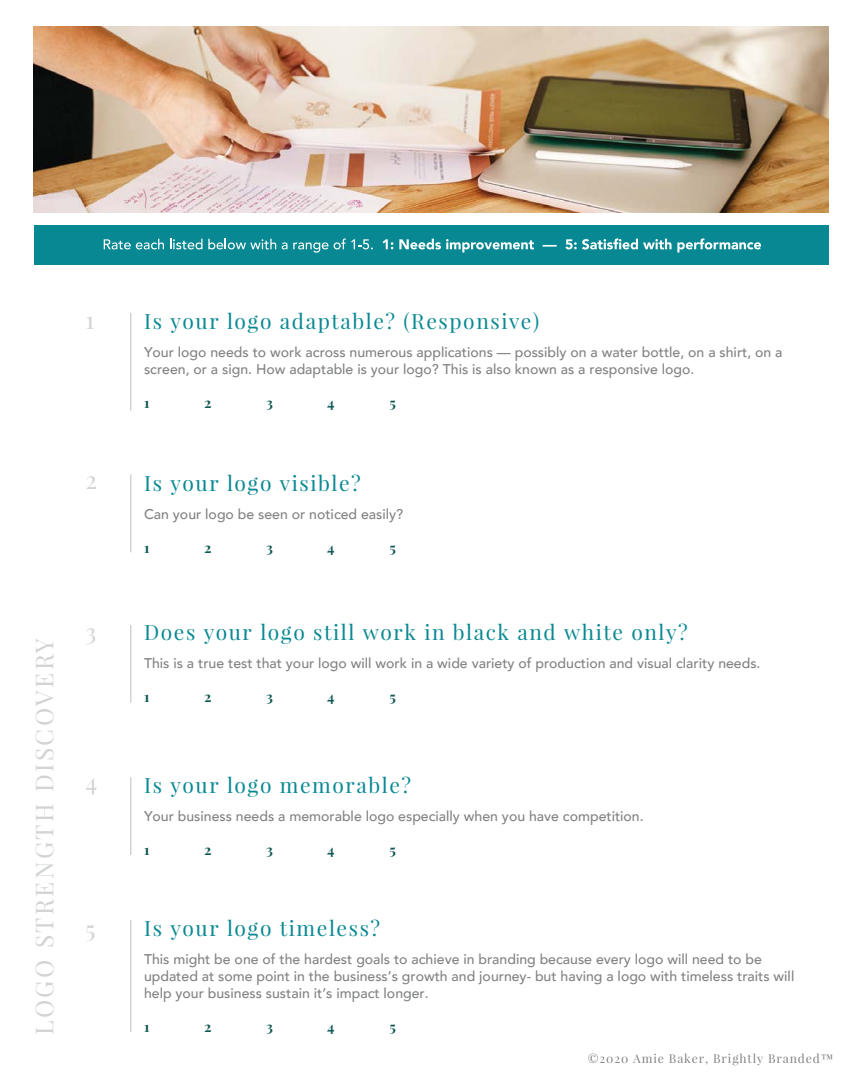
<style>
.page{position:relative;width:864px;height:1080px;background:#fff}
.page>*{position:absolute;margin:0;border:0;box-sizing:border-box;transform-origin:0 0}
.t1{font:24.6px "Playfair Display";letter-spacing:.1em;color:#d1d3d4}
.t2{font:24px "Playfair Display";color:#d1d3d4}
.t3{font:21px "Playfair Display";letter-spacing:.075em;color:#088892}
.t4{font:500 14.1px/17px "Avenir";color:#808284}
.t5{font:700 14.1px "Playfair Display";color:#0e5753}
.t6{font:12.15px "Playfair Display";letter-spacing:.075em;color:#808284}
</style>
<div class="page">
<img style="left:34px;top:27px;width:795px;height:185px">
<div style="left:34px;top:225px;width:795px;height:39px;background:#088892"></div>
<svg style="left:104px;top:239px;width:60px;height:10px"></svg>
<svg style="left:170px;top:239px;width:106px;height:10px"></svg>
<svg style="left:282px;top:242px;width:46px;height:11px"></svg>
<svg style="left:334px;top:238px;width:39px;height:11px"></svg>
<svg style="left:383px;top:238px;width:378px;height:15px"></svg>
<hr style="left:130px;top:313px;width:2px;height:97px;background:#d1d3d4">
<hr style="left:130px;top:474px;width:2px;height:78px;background:#d1d3d4">
<hr style="left:130px;top:625px;width:2px;height:78px;background:#d1d3d4">
<hr style="left:130px;top:777px;width:2px;height:78px;background:#d1d3d4">
<hr style="left:130px;top:920px;width:2px;height:112px;background:#d1d3d4">
<h2 class="t2" style="left:86px;top:305px;width:10px">1</h2>
<h2 class="t2" style="left:86px;top:465px;width:13px">2</h2>
<h1 class="t1" style="left:29px;top:1035px;width:398px;rotate:-90deg">LOGO STRENGTH DISCOVERY</h1>
<h2 class="t2" style="left:86px;top:617px;width:12px">3</h2>
<h2 class="t2" style="left:86px;top:767px;width:13px">4</h2>
<h2 class="t2" style="left:86px;top:914px;width:11px">5</h2>
<h3 class="t3" style="left:144px;top:308px;width:397px">Is your logo adaptable? (Responsive)</h3>
<p class="t4" style="left:144px;top:343px;width:640px">Your logo needs to work across numerous applications — possibly on a water bottle, on a shirt, on a screen, or a sign. How adaptable is your logo? This is also known as a responsive logo.</p>
<p class="t5" style="left:144px;top:393px;width:7px">1</p>
<p class="t5" style="left:204px;top:393px;width:9px">2</p>
<p class="t5" style="left:266px;top:393px;width:8px">3</p>
<p class="t5" style="left:327px;top:393px;width:9px">4</p>
<p class="t5" style="left:389px;top:393px;width:8px">5</p>
<h3 class="t3" style="left:144px;top:470px;width:218px">Is your logo visible?</h3>
<p class="t4" style="left:144px;top:505px;width:261px">Can your logo be seen or noticed easily?</p>
<p class="t5" style="left:144px;top:538px;width:7px">1</p>
<p class="t5" style="left:204px;top:538px;width:9px">2</p>
<p class="t5" style="left:266px;top:538px;width:8px">3</p>
<p class="t5" style="left:327px;top:538px;width:9px">4</p>
<p class="t5" style="left:389px;top:538px;width:8px">5</p>
<h3 class="t3" style="left:144px;top:619px;width:545px">Does your logo still work in black and white only?</h3>
<p class="t4" style="left:144px;top:654px;width:618px">This is a true test that your logo will work in a wide variety of production and visual clarity needs.</p>
<p class="t5" style="left:144px;top:688px;width:7px">1</p>
<p class="t5" style="left:204px;top:688px;width:9px">2</p>
<p class="t5" style="left:266px;top:688px;width:8px">3</p>
<p class="t5" style="left:327px;top:688px;width:9px">4</p>
<p class="t5" style="left:389px;top:688px;width:8px">5</p>
<h3 class="t3" style="left:144px;top:772px;width:269px">Is your logo memorable?</h3>
<p class="t4" style="left:144px;top:807px;width:501px">Your business needs a memorable logo especially when you have competition.</p>
<p class="t5" style="left:144px;top:841px;width:7px">1</p>
<p class="t5" style="left:204px;top:841px;width:9px">2</p>
<p class="t5" style="left:266px;top:841px;width:8px">3</p>
<p class="t5" style="left:327px;top:841px;width:9px">4</p>
<p class="t5" style="left:389px;top:841px;width:8px">5</p>
<h3 class="t3" style="left:144px;top:915px;width:238px">Is your logo timeless?</h3>
<p class="t4" style="left:144px;top:950px;width:652px">This might be one of the hardest goals to achieve in branding because every logo will need to be updated at some point in the business’s growth and journey- but having a logo with timeless traits will help your business sustain it’s impact longer.</p>
<p class="t5" style="left:144px;top:1017px;width:7px">1</p>
<p class="t5" style="left:204px;top:1017px;width:9px">2</p>
<p class="t5" style="left:266px;top:1017px;width:8px">3</p>
<p class="t5" style="left:327px;top:1017px;width:9px">4</p>
<p class="t5" style="left:389px;top:1017px;width:8px">5</p>
<p class="t6" style="left:588px;top:1051px;width:247px">©2020 Amie Baker, Brightly Branded™</p>
</div>
